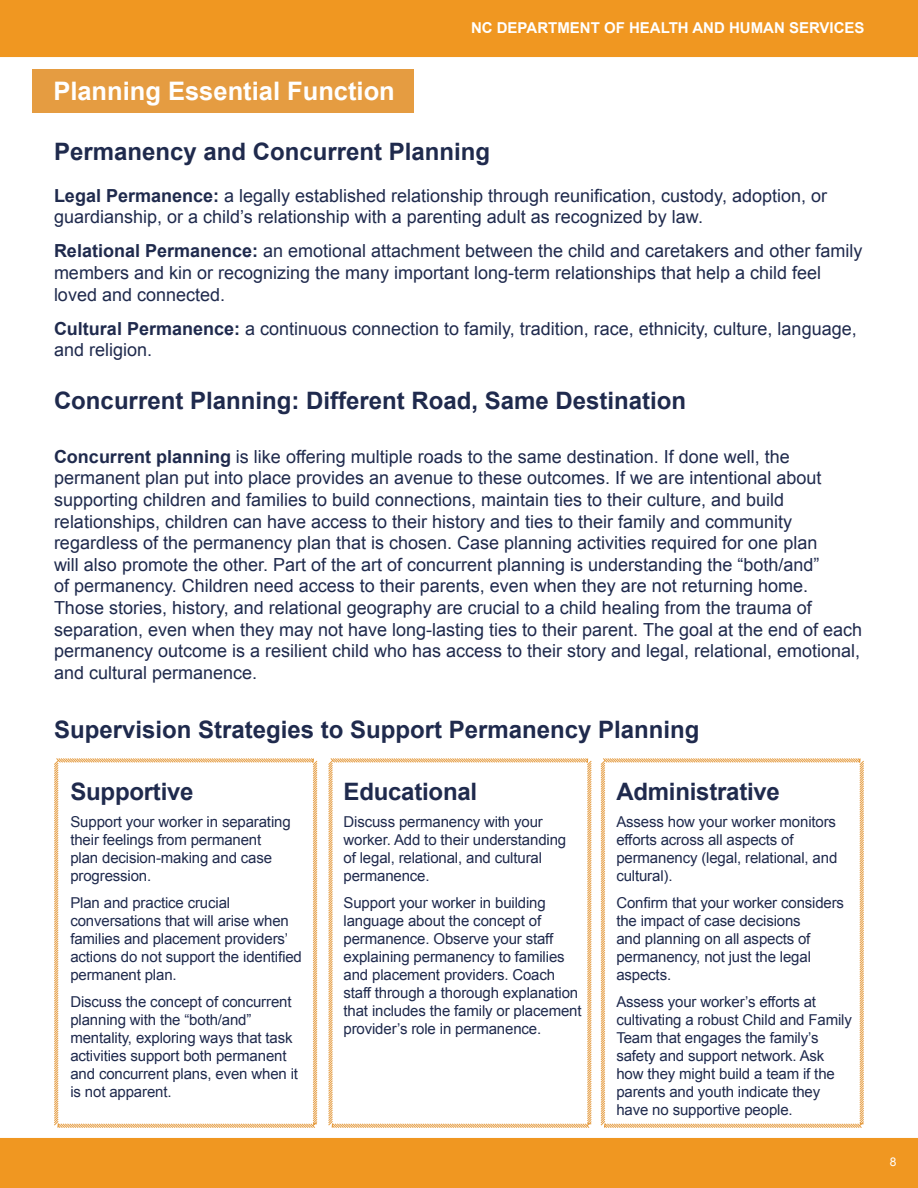
<style>
.page{position:relative;width:918px;height:1188px;background:#fff}
.page>*{position:absolute;margin:0;border:0;box-sizing:border-box;transform-origin:0 0}
.t1{font:700 25.5px "Arial";color:#fff}
.t2{font:700 24px "Arial";color:#1f2a4d}
.t3{font:18px/21.6px "Arial";color:#1f2a4d}
.t4{font:15px/18px "Arial";letter-spacing:-.01em;color:#1f2a4d}
.t5{font:700 15px "Arial";color:#fff}
.t6{font:12px "Arial";color:#fff}
.s1{font-weight:700}
</style>
<div class="page">
<img style="left:0;top:0;width:918px;height:1188px">
<svg style="left:53px;top:757px;width:265px;height:372px"></svg>
<svg style="left:327px;top:757px;width:265px;height:372px"></svg>
<svg style="left:600px;top:757px;width:265px;height:372px"></svg>
<div style="left:32px;top:69px;width:382px;height:44px;background:#e59c41"></div>
<h1 class="t1" style="left:53px;top:74px;width:343px">Planning Essential Function</h1>
<p class="t5" style="left:471px;top:18px;width:395px">NC DEPARTMENT OF HEALTH AND HUMAN SERVICES</p>
<h2 class="t2" style="left:54px;top:135px;width:438px">Permanency and Concurrent Planning</h2>
<p class="t3" style="left:54px;top:185px;width:775px"><span class="s1">Legal Permanence:</span> a legally established relationship through reunification, custody, adoption, or guardianship, or a child’s relationship with a parenting adult as recognized by law.</p>
<p class="t3" style="left:54px;top:241px;width:810px"><span class="s1">Relational Permanence:</span> an emotional attachment between the child and caretakers and other family members and kin or recognizing the many important long-term relationships that help a child feel loved and connected.</p>
<p class="t3" style="left:54px;top:318px;width:804px"><span class="s1">Cultural Permanence:</span> a continuous connection to family, tradition, race, ethnicity, culture, language, and religion.</p>
<h2 class="t2" style="left:54px;top:385px;width:634px">Concurrent Planning: Different Road, Same Destination</h2>
<p class="t3" style="left:54px;top:446px;width:810px"><span class="s1">Concurrent planning</span> is like offering multiple roads to the same destination. If done well, the permanent plan put into place provides an avenue to these outcomes. If we are intentional about supporting children and families to build connections, maintain ties to their culture, and build relationships, children can have access to their history and ties to their family and community regardless of the permanency plan that is chosen. Case planning activities required for one plan<br>will also promote the other. Part of the art of concurrent planning is understanding the “both/and”<br>of permanency. Children need access to their parents, even when they are not returning home.<br>Those stories, history, and relational geography are crucial to a child healing from the trauma of separation, even when they may not have long-lasting ties to their parent. The goal at the end of each permanency outcome is a resilient child who has access to their story and legal, relational, emotional, and cultural permanence.</p>
<h2 class="t2" style="left:54px;top:713px;width:647px">Supervision Strategies to Support Permanency Planning</h2>
<h2 class="t2" style="left:70px;top:776px;width:125px">Supportive</h2>
<p class="t4" style="left:70px;top:813px;width:222px">Support your worker in separating their feelings from permanent plan decision-making and case progression.</p>
<p class="t4" style="left:70px;top:894px;width:233px">Plan and practice crucial conversations that will arise when families and placement providers’ actions do not support the identified permanent plan.</p>
<p class="t4" style="left:70px;top:993px;width:229px">Discuss the concept of concurrent planning with the “both/and” mentality, exploring ways that task activities support both permanent and concurrent plans, even when it is not apparent.</p>
<h2 class="t2" style="left:344px;top:776px;width:135px">Educational</h2>
<p class="t4" style="left:344px;top:813px;width:224px">Discuss permanency with your worker. Add to their understanding of legal, relational, and cultural permanence.</p>
<p class="t4" style="left:344px;top:894px;width:240px">Support your worker in building language about the concept of permanence. Observe your staff explaining permanency to families and placement providers. Coach staff through a thorough explanation that includes the family or placement provider’s role in permanence.</p>
<h2 class="t2" style="left:616px;top:776px;width:165px">Administrative</h2>
<p class="t4" style="left:616px;top:813px;width:222px">Assess how your worker monitors efforts across all aspects of permanency (legal, relational, and cultural).</p>
<p class="t4" style="left:616px;top:894px;width:229px">Confirm that your worker considers the impact of case decisions<br>and planning on all aspects of permanency, not just the legal aspects.</p>
<p class="t4" style="left:616px;top:993px;width:237px">Assess your worker’s efforts at cultivating a robust Child and Family<br>Team that engages the family’s safety and support network. Ask how they might build a team if the parents and youth indicate they have no supportive people.</p>
<p class="t6" style="left:890px;top:1154px;width:8px">8</p>
</div>
